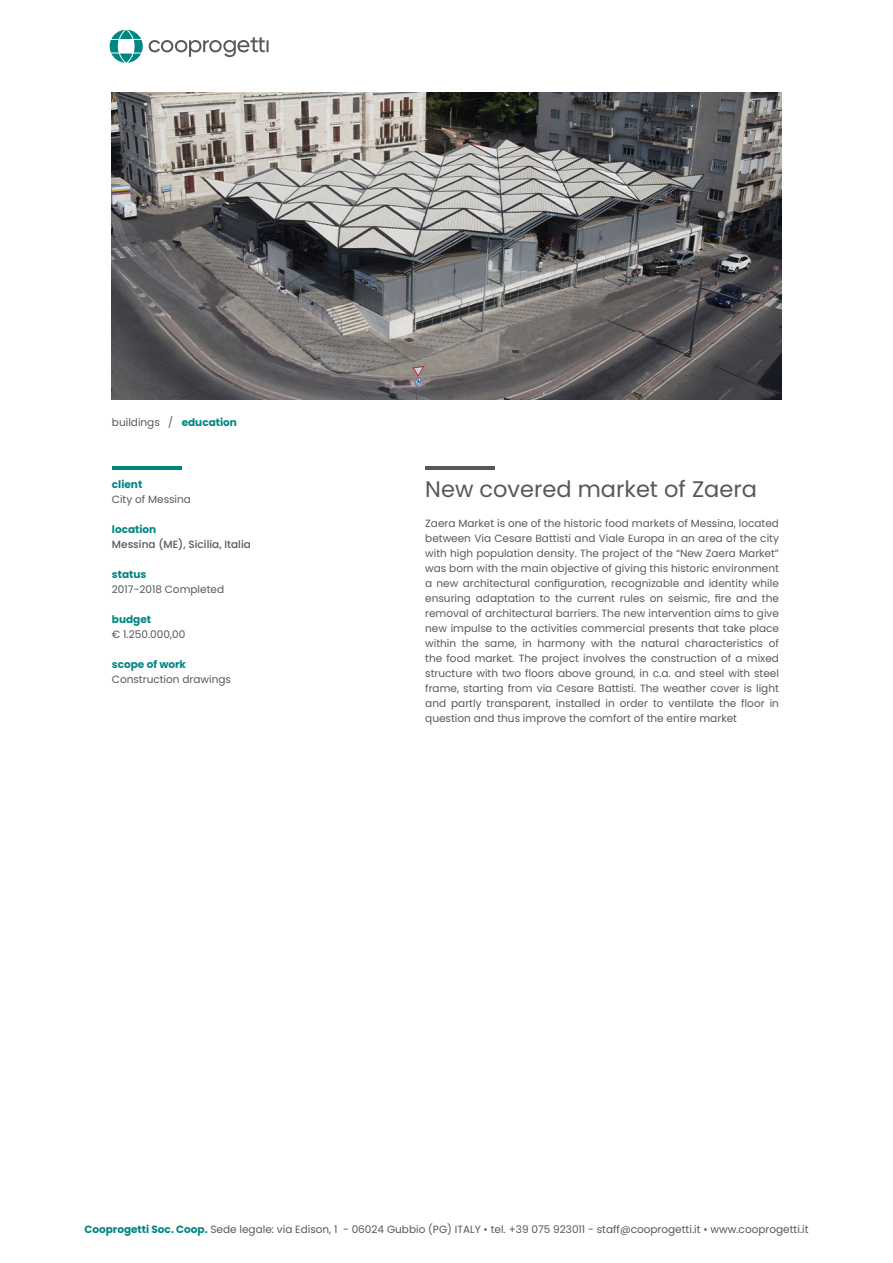
<style>
.page{position:relative;width:893px;height:1263px;background:#fff}
.page>*{position:absolute;margin:0;border:0;box-sizing:border-box;transform-origin:0 0}
.t1{font:22.5px "Poppins";color:#57585a}
.t2{font:10.5px/15px "Poppins";color:#57585a;text-align:justify}
.t3{font:700 10.5px "Poppins";color:#008683}
.t4{font:500 10.5px "Poppins";color:#57585a}
.s1{font-weight:700;color:#008683}
</style>
<div class="page">
<svg style="left:149px;top:37px;width:120px;height:20px"></svg>
<svg style="left:110px;top:30px;width:33px;height:33px"></svg>
<img style="left:112px;top:93px;width:669px;height:307px">
<hr style="left:425px;top:466px;width:70px;height:3px;background:#57585a">
<hr style="left:112px;top:466px;width:70px;height:3px;background:#008683">
<p class="t2" style="left:112px;top:415px;width:127px">buildings / <span class="s1">education</span></p>
<p class="t3" style="left:112px;top:479px;width:32px">client</p>
<p class="t2" style="left:112px;top:492px;width:81px">City of Messina</p>
<p class="t3" style="left:112px;top:524px;width:46px">location</p>
<p class="t4" style="left:112px;top:539px;width:140px">Messina (ME), Sicilia, Italia</p>
<p class="t3" style="left:112px;top:569px;width:36px">status</p>
<p class="t2" style="left:112px;top:582px;width:114px">2017-2018 Completed</p>
<p class="t3" style="left:112px;top:614px;width:41px">budget</p>
<p class="t2" style="left:112px;top:627px;width:75px">€ 1.250.000,00</p>
<p class="t3" style="left:112px;top:659px;width:76px">scope of work</p>
<p class="t2" style="left:112px;top:672px;width:121px">Construction drawings</p>
<p class="t1" style="left:425px;top:476px;width:333px">New covered market of Zaera</p>
<p class="t2" style="left:425px;top:515px;width:355px">Zaera Market is one of the historic food markets of Messina, located between Via Cesare Battisti and Viale Europa in an area of the city with high population density. The project of the “New Zaera Market” was born with the main objective of giving this historic environment a new architectural configuration, recognizable and identity while ensuring adaptation to the current rules on seismic, fire and the removal of architectural barriers. The new intervention aims to give new impulse to the activities commercial presents that take place within the same, in harmony with the natural characteristics of the food market. The project involves the construction of a mixed structure with two floors above ground, in c.a. and steel with steel frame, starting from via Cesare Battisti. The weather cover is light and partly transparent, installed in order to ventilate the floor in question and thus improve the comfort of the entire market</p>
<p class="t2" style="left:84px;top:1222px;width:726px"><span class="s1">Cooprogetti Soc. Coop.</span> Sede legale: via Edison, 1 - 06024 Gubbio (PG) ITALY • tel. +39 075 923011 - staff@cooprogetti.it • www.cooprogetti.it</p>
</div>
